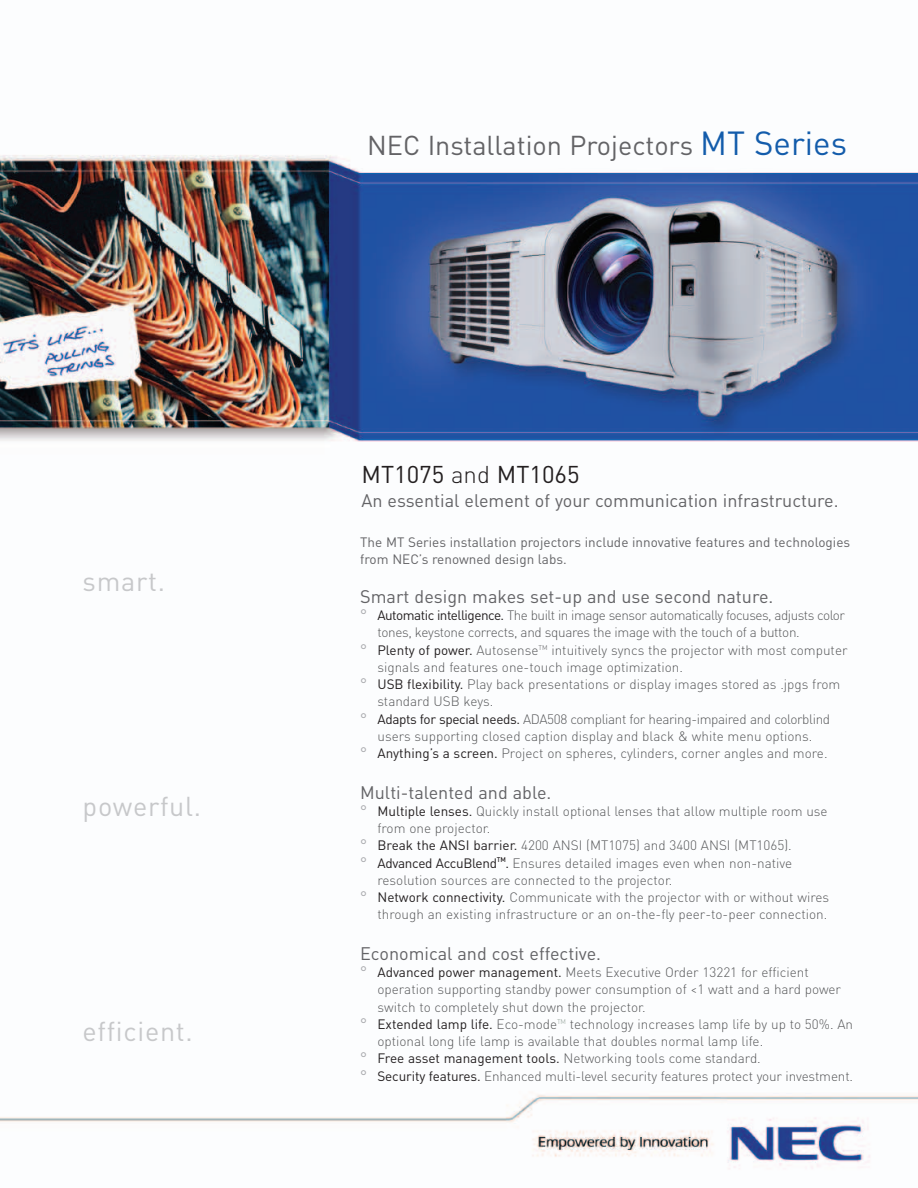
<style>
.page{position:relative;width:918px;height:1188px;background:#fff}
.page>*{position:absolute;margin:0;border:0;box-sizing:border-box;transform-origin:0 0}
.t1{font:27px "DIN";color:#636366}
.t2{font:27px "DIN";letter-spacing:.025em;color:#c7c8ca}
.t3{font:24px "DIN";color:#231f20}
.t4{font:18px "DIN";color:#636366}
.t5{font:300 13.5px "DIN";color:#57585a}
.t6{font:300 13.5px "DIN";letter-spacing:-.025em;color:#57585a}
.t7{font:13.5px/16.5px "DIN";color:#636366}
.t8{font:300 13.5px "DIN";letter-spacing:-.035em;color:#57585a}
.s1{font-size:33px;color:#135cab}
.s2{font-weight:300}
.s3{font-weight:400;font-size:15px;color:#a8a9ad}
.s4{font-weight:400;color:#231f20}
</style>
<div class="page">
<img style="left:0;top:155px;width:918px;height:1014px">
<h1 class="t2" style="left:83px;top:572px;width:84px">smart.</h1>
<h1 class="t2" style="left:83px;top:797px;width:120px">powerful.</h1>
<h1 class="t2" style="left:83px;top:1022px;width:112px">efficient.</h1>
<h1 class="t1" style="left:367px;top:136px;width:482px">NEC Installation Projectors <span class="s1">MT Series</span></h1>
<h2 class="t3" style="left:362px;top:466px;width:220px">MT1075 <span class="s2">and</span> MT1065</h2>
<h3 class="t4" style="left:362px;top:494px;width:479px">An essential element of your communication infrastructure.</h3>
<p class="t7" style="left:360px;top:536px;width:492px">The MT Series installation projectors include innovative features and technologies from NEC’s renowned design labs.</p>
<h3 class="t4" style="left:360px;top:590px;width:415px">Smart design makes set-up and use second nature.</h3>
<p class="t8" style="left:360px;top:610px;width:486px"><span class="s3">°</span> <span class="s4">Automatic intelligence.</span> The built in image sensor automatically focuses, adjusts color</p>
<p class="t6" style="left:377px;top:628px;width:424px">tones, keystone corrects, and squares the image with the touch of a button.</p>
<p class="t5" style="left:360px;top:645px;width:489px"><span class="s3">°</span> <span class="s4">Plenty of power.</span> Autosense<sup>TM</sup> intuitively syncs the projector with most computer</p>
<p class="t5" style="left:377px;top:662px;width:307px">signals and features one-touch image optimization.</p>
<p class="t5" style="left:360px;top:679px;width:482px"><span class="s3">°</span> <span class="s4">USB flexibility.</span> Play back presentations or display images stored as .jpgs from</p>
<p class="t5" style="left:377px;top:697px;width:118px">standard USB keys.</p>
<p class="t6" style="left:360px;top:714px;width:472px"><span class="s3">°</span> <span class="s4">Adapts for special needs.</span> ADA508 compliant for hearing-impaired and colorblind</p>
<p class="t5" style="left:377px;top:731px;width:436px">users supporting closed caption display and black &amp; white menu options.</p>
<p class="t5" style="left:360px;top:748px;width:469px"><span class="s3">°</span> <span class="s4">Anything’s a screen.</span> Project on spheres, cylinders, corner angles and more.</p>
<h3 class="t4" style="left:360px;top:786px;width:193px">Multi-talented and able.</h3>
<p class="t5" style="left:360px;top:806px;width:469px"><span class="s3">°</span> <span class="s4">Multiple lenses.</span> Quickly install optional lenses that allow multiple room use</p>
<p class="t5" style="left:377px;top:823px;width:114px">from one projector.</p>
<p class="t5" style="left:360px;top:841px;width:433px"><span class="s3">°</span> <span class="s4">Break the ANSI barrier.</span> 4200 ANSI (MT1075) and 3400 ANSI (MT1065).</p>
<p class="t5" style="left:360px;top:858px;width:434px"><span class="s3">°</span> <span class="s4">Advanced AccuBlend</span><sup>TM</sup><span class="s4">.</span> Ensures detailed images even when non-native</p>
<p class="t5" style="left:377px;top:875px;width:297px">resolution sources are connected to the projector.</p>
<p class="t5" style="left:360px;top:892px;width:471px"><span class="s3">°</span> <span class="s4">Network connectivity.</span> Communicate with the projector with or without wires</p>
<p class="t5" style="left:377px;top:910px;width:451px">through an existing infrastructure or an on-the-fly peer-to-peer connection.</p>
<h3 class="t4" style="left:360px;top:947px;width:243px">Economical and cost effective.</h3>
<p class="t5" style="left:360px;top:967px;width:450px"><span class="s3">°</span> <span class="s4">Advanced power management.</span> Meets Executive Order 13221 for efficient</p>
<p class="t5" style="left:377px;top:985px;width:465px">operation supporting standby power consumption of &lt;1 watt and a hard power</p>
<p class="t5" style="left:377px;top:1002px;width:270px">switch to completely shut down the projector.</p>
<p class="t5" style="left:360px;top:1019px;width:494px"><span class="s3">°</span> <span class="s4">Extended lamp life.</span> Eco-mode<sup>TM</sup> technology increases lamp life by up to 50%. An</p>
<p class="t5" style="left:377px;top:1036px;width:387px">optional long life lamp is available that doubles normal lamp life.</p>
<p class="t5" style="left:360px;top:1054px;width:402px"><span class="s3">°</span> <span class="s4">Free asset management tools.</span> Networking tools come standard.</p>
<p class="t5" style="left:360px;top:1071px;width:495px"><span class="s3">°</span> <span class="s4">Security features.</span> Enhanced multi-level security features protect your investment.</p>
</div>
